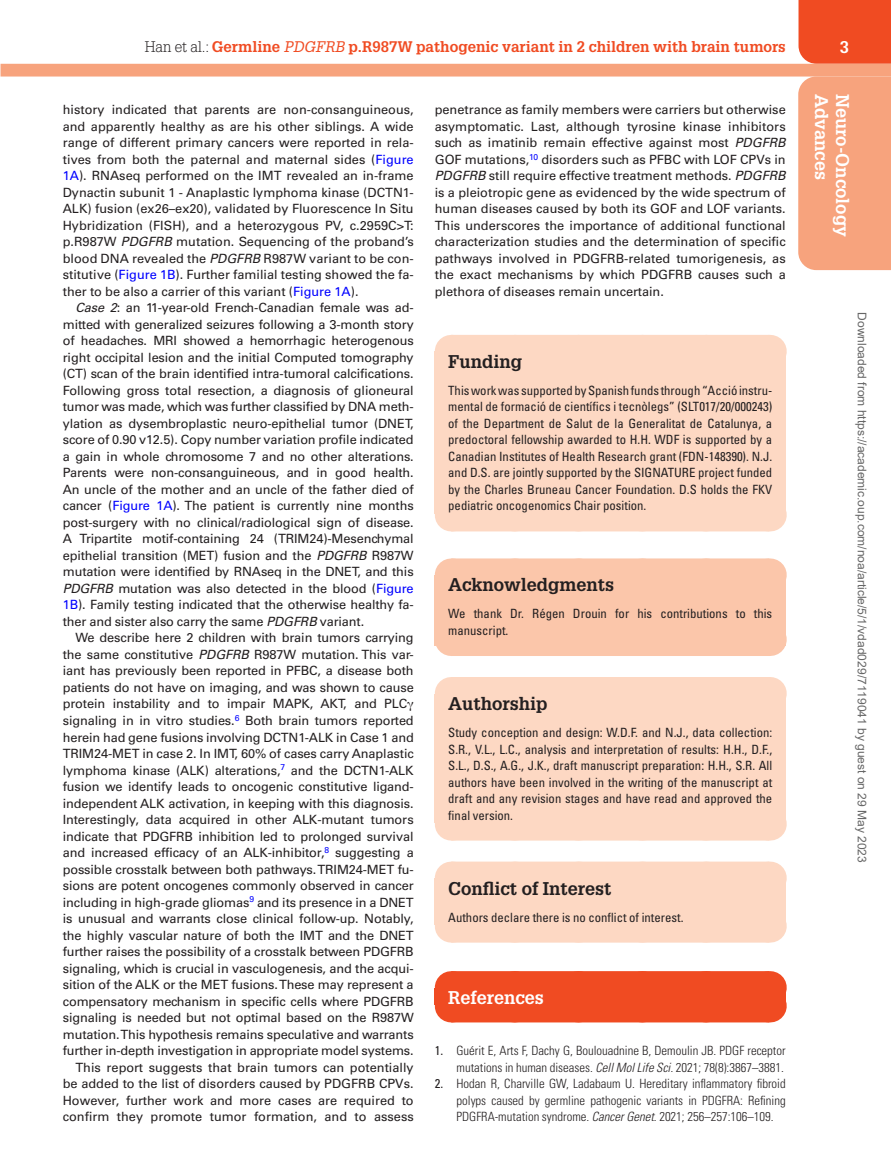
<style>
.page{position:relative;width:891px;height:1175px;background:#fff}
.page>*{position:absolute;margin:0;border:0;box-sizing:border-box;transform-origin:0 0}
.t1{font:700 18px "Glypha LT Std";color:#231f20}
.t2{font:700 18px "Glypha LT Std";color:#fff}
.t3{font:700 16.5px "Glypha LT Std";color:#fff}
.t4{font:700 15px "Glypha LT Std";color:#f04b22}
.t5{font:12.75px/16.5px "Univers LT Std";letter-spacing:-.01em;color:#231f20;text-align:justify}
.t6{font:condensed 12.75px/16.5px "Univers LT Std";color:#231f20;text-align:justify}
.t7{font:300 condensed 12.75px/16.5px "Univers LT Std";color:#231f20;text-align:right}
.t8{font:12px "Arial";color:#666}
.s1{font-weight:300;color:#231f20}
.s2{font-weight:400;font-style:italic}
.s3{font-style:italic}
.s4{color:#00f}
.s5{font-family:"Gandhari Unicode"}
.s6{font-weight:400}
</style>
<div class="page">
<div style="left:799px;top:0;width:92px;height:64px;background:#f04b22"></div>
<div style="left:1px;top:64px;width:890px;height:12px;background:#f7a37d"></div>
<div style="left:798px;top:76px;width:93px;height:194px;background:#f7a37d"></div>
<div style="left:435px;top:352px;width:351px;height:33px;background:#fdd8c3"></div>
<div style="left:451px;top:335px;width:318px;height:33px;background:#fdd8c3"></div>
<hr style="left:769px;top:335px;width:1px;height:33px;background:#fdd8c3">
<div style="left:435px;top:382px;width:351px;height:132px;background:#fdd8c3"></div>
<div style="left:451px;top:498px;width:318px;height:33px;background:#fdd8c3"></div>
<hr style="left:769px;top:498px;width:1px;height:33px;background:#fdd8c3">
<div style="left:435px;top:575px;width:351px;height:32px;background:#fbc6aa"></div>
<div style="left:451px;top:558px;width:318px;height:33px;background:#fbc6aa"></div>
<svg style="left:515px;top:558px;width:222px;height:1px"></svg>
<hr style="left:769px;top:558px;width:1px;height:33px;background:#fbc6aa">
<div style="left:435px;top:604px;width:351px;height:41px;background:#fbc6aa"></div>
<div style="left:451px;top:623px;width:318px;height:33px;background:#fbc6aa"></div>
<hr style="left:769px;top:623px;width:1px;height:33px;background:#fbc6aa">
<div style="left:435px;top:694px;width:351px;height:33px;background:#fdd8c3"></div>
<div style="left:451px;top:677px;width:318px;height:33px;background:#fdd8c3"></div>
<hr style="left:769px;top:677px;width:1px;height:33px;background:#fdd8c3">
<div style="left:435px;top:724px;width:351px;height:99px;background:#fdd8c3"></div>
<div style="left:451px;top:807px;width:318px;height:33px;background:#fdd8c3"></div>
<hr style="left:769px;top:807px;width:1px;height:33px;background:#fdd8c3">
<div style="left:435px;top:878px;width:351px;height:33px;background:#fdd8c3"></div>
<div style="left:451px;top:861px;width:318px;height:33px;background:#fdd8c3"></div>
<svg style="left:515px;top:861px;width:222px;height:1px"></svg>
<hr style="left:769px;top:861px;width:1px;height:33px;background:#fdd8c3">
<div style="left:435px;top:909px;width:351px;height:16px;background:#fdd8c3"></div>
<div style="left:451px;top:909px;width:318px;height:33px;background:#fdd8c3"></div>
<hr style="left:769px;top:909px;width:1px;height:33px;background:#fdd8c3">
<div style="left:435px;top:988px;width:351px;height:16px;background:#f04b22"></div>
<div style="left:451px;top:971px;width:318px;height:33px;background:#f04b22"></div>
<hr style="left:769px;top:971px;width:1px;height:33px;background:#f04b22">
<div style="left:451px;top:989px;width:318px;height:33px;background:#f04b22"></div>
<svg style="left:517px;top:971px;width:220px;height:1px"></svg>
<hr style="left:769px;top:989px;width:1px;height:33px;background:#f04b22">
<p class="t4" style="left:145px;top:37px;width:643px"><span class="s1">Han et al.:</span> Germline <span class="s2">PDGFRB</span> p.R987W pathogenic variant in 2 children with brain tumors</p>
<p class="t3" style="left:840px;top:37px;width:11px">3</p>
<h1 class="t2" style="left:833px;top:94px;width:88px;rotate:90deg">Advances</h1>
<h1 class="t2" style="left:854px;top:94px;width:145px;rotate:90deg">Neuro-Oncology</h1>
<p class="t5" style="left:435px;top:102px;width:353px">penetrance as family members were carriers but otherwise asymptomatic. Last, although tyrosine kinase inhibitors such as imatinib remain effective against most <span class="s3">PDGFRB </span>GOF mutations,<sup>10</sup> disorders such as PFBC with LOF CPVs in <span class="s3">PDGFRB</span> still require effective treatment methods. <span class="s3">PDGFRB </span>is a pleiotropic gene as evidenced by the wide spectrum of human diseases caused by both its GOF and LOF variants.<br>This underscores the importance of additional functional characterization studies and the determination of specific pathways involved in PDGFRB-related tumorigenesis, as the exact mechanisms by which PDGFRB causes such a plethora of diseases remain uncertain.</p>
<p class="t5" style="left:63px;top:102px;width:353px">history indicated that parents are non-consanguineous, and apparently healthy as are his other siblings. A wide range of different primary cancers were reported in rela&shy;tives from both the paternal and maternal sides (<span class="s4">Figure 1A</span>). RNAseq performed on the IMT revealed an in-frame Dynactin subunit 1 - Anaplastic lymphoma kinase (DCTN1- ALK) fusion (ex26–ex20), validated by Fluorescence In Situ Hybridization (FISH), and a heterozygous PV, c.2959C&gt;T: p.R987W <span class="s3">PDGFRB</span> mutation. Sequencing of the proband’s blood DNA revealed the <span class="s3">PDGFRB</span> R987W variant to be con&shy;stitutive (<span class="s4">Figure 1B</span>). Further familial testing showed the fa&shy;ther to be also a carrier of this variant (<span class="s4">Figure 1A</span>).</p>
<p class="t5" style="left:63px;top:300px;width:353px;text-indent:13px"><span class="s3">Case 2</span>: an 11-year-old French-Canadian female was ad&shy;mitted with generalized seizures following a 3-month story of headaches. MRI showed a hemorrhagic heterogenous right occipital lesion and the initial Computed tomography (CT) scan of the brain identified intra-tumoral calcifications.<br>Following gross total resection, a diagnosis of glioneural tumor was made, which was further classified by DNA meth&shy;ylation as dysembroplastic neuro-epithelial tumor (DNET, score of 0.90 v12.5). Copy number variation profile indicated a gain in whole chromosome 7 and no other alterations.<br>Parents were non-consanguineous, and in good health.<br>An uncle of the mother and an uncle of the father died of cancer (<span class="s4">Figure 1A</span>). The patient is currently nine months post-surgery with no clinical/radiological sign of disease.<br>A Tripartite motif-containing 24 (TRIM24)-Mesenchymal epithelial transition (MET) fusion and the <span class="s3">PDGFRB</span> R987W mutation were identified by RNAseq in the DNET, and this <span class="s3">PDGFRB</span> mutation was also detected in the blood (<span class="s4">Figure 1B</span>). Family testing indicated that the otherwise healthy fa&shy;ther and sister also carry the same <span class="s3">PDGFRB</span> variant.</p>
<p class="t5" style="left:63px;top:629px;width:353px;text-align:right">We describe here 2 children with brain tumors carrying the same constitutive <span class="s3">PDGFRB</span> R987W mutation. This var&shy;iant has previously been reported in PFBC, a disease both patients do not have on imaging, and was shown to cause protein instability and to impair MAPK, AKT, and PLC<span class="s5">γ </span>signaling in in vitro studies.<sup>6</sup> Both brain tumors reported herein had gene fusions involving DCTN1-ALK in Case 1 and TRIM24-MET in case 2. In IMT, 60% of cases carry Anaplastic lymphoma kinase (ALK) alterations,<sup>7</sup> and the DCTN1-ALK fusion we identify leads to oncogenic constitutive ligand&shy;independent ALK activation, in keeping with this diagnosis.<br>Interestingly, data acquired in other ALK-mutant tumors indicate that PDGFRB inhibition led to prolonged survival and increased efficacy of an ALK-inhibitor,<sup>8</sup> suggesting a possible crosstalk between both pathways. TRIM24-MET fu&shy;sions are potent oncogenes commonly observed in cancer including in high-grade gliomas<sup>9</sup> and its presence in a DNET is unusual and warrants close clinical follow-up. Notably, the highly vascular nature of both the IMT and the DNET further raises the possibility of a crosstalk between PDGFRB signaling, which is crucial in vasculogenesis, and the acqui&shy;sition of the ALK or the MET fusions. These may represent a compensatory mechanism in specific cells where PDGFRB signaling is needed but not optimal based on the R987W mutation. This hypothesis remains speculative and warrants further in-depth investigation in appropriate model systems.<br>This report suggests that brain tumors can potentially be added to the list of disorders caused by PDGFRB CPVs.<br>However, further work and more cases are required to confirm they promote tumor formation, and to assess</p>
<p class="t8" style="left:866px;top:312px;width:552px;rotate:90deg">Downloaded from https://academic.oup.com/noa/article/5/1/vdad029/7119041 by guest on 29 May 2023</p>
<h1 class="t1" style="left:448px;top:350px;width:76px">Funding</h1>
<p class="t6" style="left:448px;top:382px;width:326px">This work was supported by Spanish funds through “Acció instru&shy;mental de formació de científics i tecnòlegs” (SLT017/20/000243) of the Department de Salut de la Generalitat de Catalunya, a predoctoral fellowship awarded to H.H. WDF is supported by a Canadian Institutes of Health Research grant (FDN-148390). N.J. and D.S. are jointly supported by the SIGNATURE project funded by the Charles Bruneau Cancer Foundation. D.S holds the FKV pediatric oncogenomics Chair position.</p>
<h1 class="t1" style="left:448px;top:574px;width:168px">Acknowledgments</h1>
<p class="t6" style="left:448px;top:605px;width:326px">We thank Dr. Régen Drouin for his contributions to this manuscript.</p>
<h1 class="t1" style="left:448px;top:692px;width:101px">Authorship</h1>
<p class="t6" style="left:448px;top:724px;width:326px">Study conception and design: W.D.F. and N.J., data collection:<br>S.R., V.L., L.C., analysis and interpretation of results: H.H., D.F., S.L., D.S., A.G., J.K., draft manuscript preparation: H.H., S.R. All authors have been involved in the writing of the manuscript at draft and any revision stages and have read and approved the final version.</p>
<h1 class="t1" style="left:448px;top:877px;width:165px">Conflict of Interest</h1>
<p class="t6" style="left:448px;top:908px;width:237px">Authors declare there is no conflict of interest.</p>
<h1 class="t2" style="left:448px;top:986px;width:97px">References</h1>
<p class="t7" style="left:435px;top:1042px;width:352px"><span class="s6">1.</span> Guérit E, Arts F, Dachy G, Boulouadnine B, Demoulin JB. PDGF receptor mutations in human diseases. <span class="s3">Cell Mol Life Sci.</span> 2021; 78(8):3867–3881.</p>
<p class="t7" style="left:457px;top:1075px;width:331px;text-align:justify;text-indent:-22px"><span class="s6">2.</span> Hodan R, Charville GW, Ladabaum U. Hereditary inflammatory fibroid polyps caused by germline pathogenic variants in PDGFRA: Refining PDGFRA-mutation syndrome. <span class="s3">Cancer Genet</span>. 2021; 256–257:106–109.</p>
</div>
